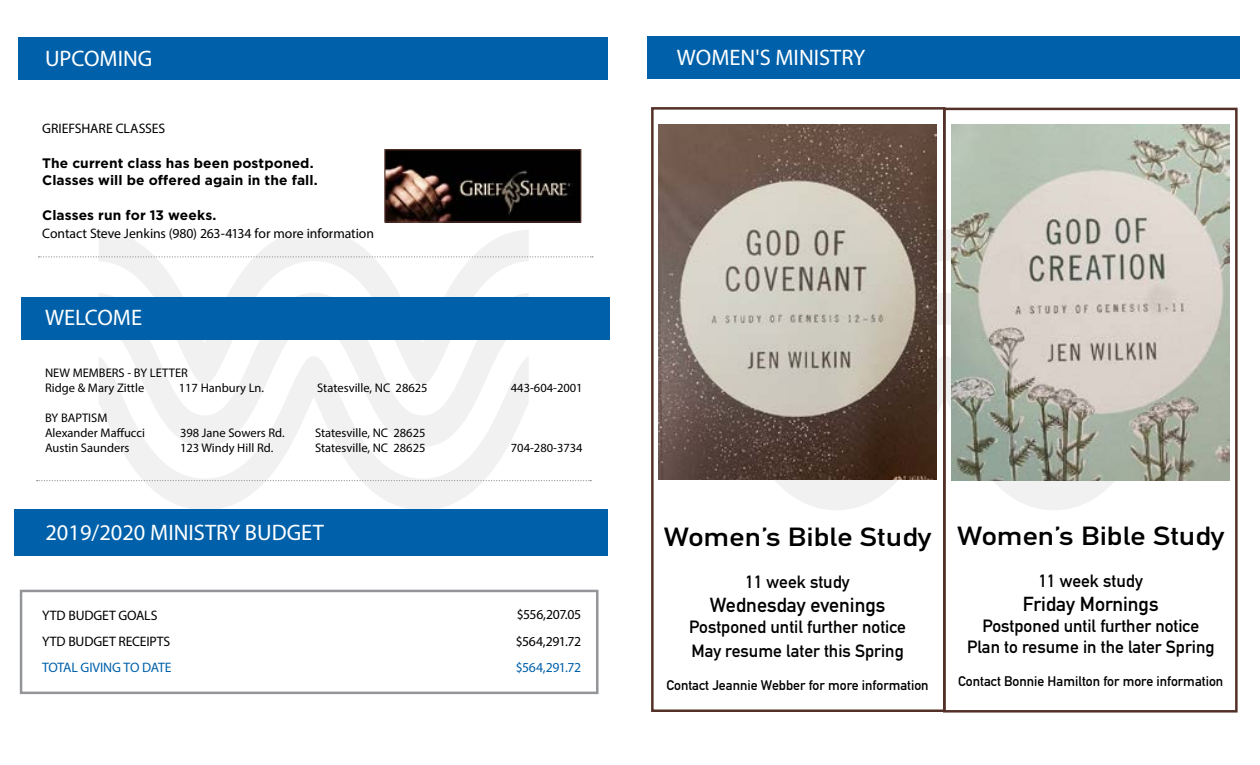
<style>
.page{position:relative;width:1260px;height:765px;background:#fff}
.page>*{position:absolute;margin:0;border:0;box-sizing:border-box;transform-origin:0 0}
.t1{font:700 25.88px "DIN Alternate";color:#000;scale:1.17 1}
.t2{font:22.5px "Myriad Pro";color:#fff}
.t3{font:700 20px "DIN Alternate";color:#000}
.t4{font:700 17.5px/24px "DIN Alternate";color:#000}
.t5{font:13.75px/26.2px "Myriad Pro";letter-spacing:-.01em;color:#000}
.t6{font:700 13.75px/17.5px "Gotham";letter-spacing:.005em;color:#000}
.t7{font:700 13.75px "DIN Alternate";color:#000}
.t8{font:13.75px "Myriad Pro";letter-spacing:-.02em;color:#0061aa}
.t9{font:12.5px/15px "Myriad Pro";color:#000}
</style>
<div class="page">
<svg style="left:99px;top:230px;width:430px;height:63px"></svg>
<svg style="left:99px;top:447px;width:430px;height:62px"></svg>
<svg style="left:99px;top:293px;width:430px;height:154px;fill:#f3f3f4"></svg>
<svg style="left:775px;top:480px;width:385px;height:30px"></svg>
<svg style="left:937px;top:293px;width:14px;height:120px"></svg>
<div style="left:647px;top:37px;width:592px;height:42px;background:#0061aa"></div>
<div style="left:19px;top:37px;width:589px;height:42px;background:#0061aa"></div>
<div style="left:14px;top:509px;width:594px;height:47px;background:#0061aa"></div>
<svg style="left:37px;top:480px;width:554px;height:1px"></svg>
<div style="left:20px;top:590px;width:578px;height:104px;border:2px solid #939598"></div>
<img style="left:386px;top:151px;width:193px;height:70px">
<div style="left:384px;top:149px;width:197px;height:74px;border:1px solid #533129"></div>
<svg style="left:38px;top:256px;width:555px;height:2px"></svg>
<div style="left:22px;top:297px;width:588px;height:42px;background:#0061aa"></div>
<img style="left:659px;top:125px;width:278px;height:355px">
<div style="left:943px;top:108px;width:295px;height:605px;border:2px solid #533129"></div>
<img style="left:951px;top:125px;width:278px;height:355px">
<h2 class="t2" style="left:45px;top:45px;width:109px">UPCOMING</h2>
<p class="t5" style="left:42px;top:115px;width:125px">GRIEFSHARE CLASSES</p>
<p class="t6" style="left:42px;top:154px;width:277px">The current class has been postponed.<br>Classes will be offered again in the fall.</p>
<p class="t6" style="left:42px;top:207px;width:176px">Classes run for 13 weeks.</p>
<p class="t5" style="left:42px;top:220px;width:333px">Contact Steve Jenkins (980) 263-4134 for more information</p>
<h2 class="t2" style="left:45px;top:304px;width:99px">WELCOME</h2>
<p class="t9" style="left:45px;top:366px;width:144px">NEW MEMBERS - BY LETTER<br>Ridge &amp; Mary Zittle</p>
<p class="t9" style="left:179px;top:381px;width:87px">117 Hanbury Ln.</p>
<p class="t9" style="left:317px;top:381px;width:112px">Statesville, NC 28625</p>
<p class="t9" style="left:511px;top:381px;width:73px">443-604-2001</p>
<p class="t9" style="left:45px;top:411px;width:101px">BY BAPTISM<br>Alexander Maffucci</p>
<p class="t9" style="left:180px;top:426px;width:106px">398 Jane Sowers Rd.</p>
<p class="t9" style="left:315px;top:426px;width:112px">Statesville, NC 28625</p>
<p class="t9" style="left:45px;top:441px;width:86px">Austin Saunders</p>
<p class="t9" style="left:180px;top:441px;width:95px">123 Windy Hill Rd.</p>
<p class="t9" style="left:315px;top:441px;width:112px">Statesville, NC 28625</p>
<p class="t9" style="left:511px;top:441px;width:73px">704-280-3734</p>
<h2 class="t2" style="left:45px;top:518px;width:280px">2019/2020 MINISTRY BUDGET</h2>
<p class="t5" style="left:42px;top:602px;width:130px">YTD BUDGET GOALS<br>YTD BUDGET RECEIPTS</p>
<p class="t8" style="left:42px;top:659px;width:131px">TOTAL GIVING TO DATE</p>
<p class="t5" style="left:516px;top:602px;width:67px">$556,207.05 $564,291.72</p>
<p class="t8" style="left:516px;top:659px;width:67px">$564,291.72</p>
<h2 class="t2" style="left:677px;top:43px;width:190px">WOMEN'S MINISTRY</h2>
<h1 class="t1" style="left:664px;top:517px;width:230px">Women’s Bible Study</h1>
<h3 class="t4" style="left:746px;top:569px;width:105px">11 week study</h3>
<h3 class="t3" style="left:710px;top:590px;width:177px">Wednesday evenings</h3>
<h3 class="t4" style="left:689px;top:614px;width:218px">Postponed until further notice<br>May resume later this Spring</h3>
<p class="t7" style="left:667px;top:675px;width:264px">Contact Jeannie Webber for more information</p>
<h1 class="t1" style="left:957px;top:516px;width:230px">Women’s Bible Study</h1>
<h3 class="t4" style="left:1039px;top:568px;width:105px">11 week study</h3>
<h3 class="t3" style="left:1023px;top:589px;width:137px">Friday Mornings</h3>
<h3 class="t4" style="left:967px;top:614px;width:249px;line-height:21px;text-align:center">Postponed until further notice<br>Plan to resume in the later Spring</h3>
<p class="t7" style="left:958px;top:671px;width:266px">Contact Bonnie Hamilton for more information</p>
</div>
